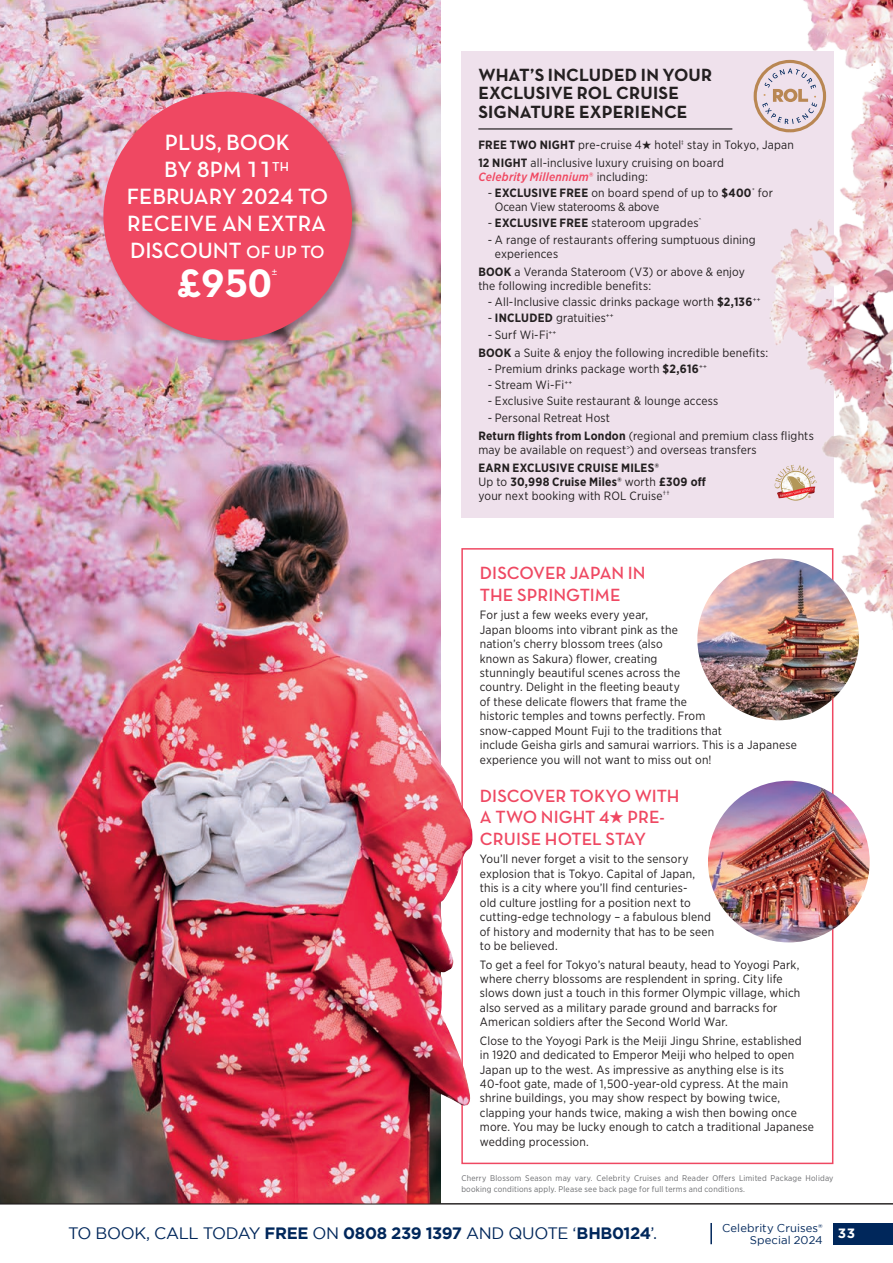
<style>
.page{position:relative;width:893px;height:1263px;background:#fff}
.page>*{position:absolute;margin:0;border:0;box-sizing:border-box;transform-origin:0 0}
.t1{font:40.5px "Neutra Text TF Bold Alt";color:#fff}
.t2{font:22.5px/27px "Neutra Text TF Demi Alt";color:#fff;text-align:center}
.t3{font:18px/21.6px "Neutra Text TF Demi Alt";letter-spacing:-.005em;color:#ef4862}
.t4{font:700 18px/18.6px "Neutra Text TF";letter-spacing:.01em;color:#231f20}
.t5{font:16.5px "Gotham";letter-spacing:-.025em;color:#00275b}
.t6{font:700 13.5px "Gotham";color:#fff}
.t7{font:12px/14.4px "Gotham Narrow";letter-spacing:.015em;color:#231f20}
.t8{font:12px/14.1px "Gotham Narrow";letter-spacing:-.005em;color:#231f20}
.t9{font:italic 500 12px "Gotham Narrow";letter-spacing:.015em;color:#ef4862}
.t10{font:11.25px/12px "Gotham";letter-spacing:.01em;color:#00275b;text-align:right}
.t11{font:9px "Menlo";color:#fff}
.t12{font:8.25px/10.5px "Gotham Narrow";letter-spacing:.025em;color:#6c6d70}
.s1{font-size:18px}
.s2{font-weight:700}
.s3{font-style:normal}
.s4{font-weight:400;font-style:normal;color:#231f20}
</style>
<div class="page">
<div style="left:833px;top:1223px;width:60px;height:21px;background:#00275b"></div>
<hr style="left:710px;top:1223px;width:2px;height:21px;background:#00275b">
<div style="left:461px;top:51px;width:372px;height:466px;background:#efe1ec"></div>
<hr style="left:478px;top:128px;width:254px;height:2px;background:#231f20">
<img style="left:593px;top:0;width:300px;height:631px">
<div style="left:754px;top:60px;width:72px;height:72px;border:3px solid #b98753;border-radius:50%"></div>
<svg style="left:762px;top:68px;width:55px;height:56px"></svg>
<img style="left:779px;top:498px;width:33px;height:4px">
<div style="left:781px;top:471px;width:29px;height:29px;border:1px solid #b39758;border-radius:50%"></div>
<svg style="left:775px;top:465px;width:41px;height:33px"></svg>
<img style="left:0;top:0;width:440px;height:1203px">
<div style="left:462px;top:549px;width:371px;height:614px;background:#fff"></div>
<img style="left:697px;top:559px;width:162px;height:161px;border-radius:81px">
<img style="left:708px;top:781px;width:162px;height:161px;border-radius:81px">
<div style="left:102px;top:90px;width:258px;height:258px;background:#231f20;opacity:.38"></div>
<div style="left:103px;top:92px;width:249px;height:248px;background:#ef4862;border-radius:50%"></div>
<hr style="left:0;top:1203px;width:893px;height:1px;background:#231f20">
<img style="left:352px;top:703px;width:122px;height:500px">
<h2 class="t2" style="left:127px;top:129px;width:203px">PLUS, BOOK<br>BY 8PM 11<sup>TH<br></sup>FEBRUARY 2024 TO<br>RECEIVE AN EXTRA<br>DISCOUNT <span class="s1">OF UP TO</span></h2>
<h1 class="t1" style="left:178px;top:258px;width:95px">£950</h1>
<p class="t11" style="left:272px;top:265px;width:7px">±</p>
<h3 class="t4" style="left:478px;top:65px;width:235px">WHAT’S INCLUDED IN YOUR<br>EXCLUSIVE ROL CRUISE<br>SIGNATURE EXPERIENCE</h3>
<p class="t7" style="left:478px;top:135px;width:317px;line-height:18.3px"><span class="s2">FREE TWO NIGHT</span> pre-cruise 4★ hotel<sup>‡</sup> stay in Tokyo, Japan<br><span class="s2">12 NIGHT</span> all-inclusive luxury cruising on board</p>
<p class="t9" style="left:478px;top:169px;width:171px">Celebrity Millennium<span class="s3">®</span> <span class="s4">including:</span></p>
<p class="t8" style="left:495px;top:186px;width:279px;text-indent:-7px">- <span class="s2">EXCLUSIVE FREE</span> on board spend of up to <span class="s2">$400</span><sup>*</sup> for<br>Ocean View staterooms &amp; above</p>
<p class="t7" style="left:488px;top:216px;width:216px">- <span class="s2">EXCLUSIVE FREE</span> stateroom upgrades<sup>^</sup></p>
<p class="t7" style="left:495px;top:232px;width:262px;text-indent:-7px">- A range of restaurants offering sumptuous dining experiences</p>
<p class="t7" style="left:478px;top:264px;width:268px"><span class="s2">BOOK</span> a Veranda Stateroom (V3) or above &amp; enjoy the following incredible benefits:</p>
<p class="t7" style="left:488px;top:295px;width:274px">- All-Inclusive classic drinks package worth <span class="s2">$2,136</span><sup>++</sup></p>
<p class="t7" style="left:488px;top:311px;width:127px">- <span class="s2">INCLUDED</span> gratuities<sup>++</sup></p>
<p class="t7" style="left:478px;top:325px;width:291px;line-height:18.3px;text-indent:9px">- Surf Wi-Fi<sup>++<br></sup><span class="s2">BOOK</span> a Suite &amp; enjoy the following incredible benefits:</p>
<p class="t7" style="left:488px;top:361px;width:221px">- Premium drinks package worth <span class="s2">$2,616</span><sup>++</sup></p>
<p class="t7" style="left:488px;top:377px;width:86px">- Stream Wi-Fi<sup>++</sup></p>
<p class="t7" style="left:488px;top:394px;width:232px">- Exclusive Suite restaurant &amp; lounge access</p>
<p class="t7" style="left:478px;top:408px;width:337px;line-height:18.3px;text-indent:9px">- Personal Retreat Host<br><span class="s2">Return flights from London</span> (regional and premium class flights</p>
<p class="t7" style="left:478px;top:440px;width:280px;line-height:18.3px">may be available on request<sup>&gt;</sup>) and overseas transfers<br><span class="s2">EARN EXCLUSIVE CRUISE MILES®</span></p>
<p class="t7" style="left:478px;top:475px;width:229px">Up to <span class="s2">30,998 Cruise Miles®</span> worth <span class="s2">£309 off </span>your next booking with ROL Cruise<sup>††</sup></p>
<h3 class="t3" style="left:480px;top:562px;width:167px">DISCOVER JAPAN IN<br>THE SPRINGTIME</h3>
<p class="t7" style="left:480px;top:608px;width:318px">For just a few weeks every year,<br>Japan blooms into vibrant pink as the<br>nation’s cherry blossom trees (also<br>known as Sakura) flower, creating<br>stunningly beautiful scenes across the<br>country. Delight in the fleeting beauty<br>of these delicate flowers that frame the<br>historic temples and towns perfectly. From<br>snow-capped Mount Fuji to the traditions that<br>include Geisha girls and samurai warriors. This is a Japanese experience you will not want to miss out on!</p>
<h3 class="t3" style="left:480px;top:784px;width:201px">DISCOVER TOKYO WITH<br>A TWO NIGHT 4★ PRE-<br>CRUISE HOTEL STAY</h3>
<p class="t7" style="left:480px;top:852px;width:236px">You’ll never forget a visit to the sensory explosion that is Tokyo. Capital of Japan, this is a city where you’ll find centuries-<br>old culture jostling for a position next to cutting-edge technology – a fabulous blend of history and modernity that has to be seen to be believed.</p>
<p class="t7" style="left:480px;top:957px;width:322px">To get a feel for Tokyo’s natural beauty, head to Yoyogi Park, where cherry blossoms are resplendent in spring. City life slows down just a touch in this former Olympic village, which also served as a military parade ground and barracks for American soldiers after the Second World War.</p>
<p class="t7" style="left:480px;top:1033px;width:336px">Close to the Yoyogi Park is the Meiji Jingu Shrine, established in 1920 and dedicated to Emperor Meiji who helped to open Japan up to the west. As impressive as anything else is its 40-foot gate, made of 1,500-year-old cypress. At the main shrine buildings, you may show respect by bowing twice, clapping your hands twice, making a wish then bowing once more. You may be lucky enough to catch a traditional Japanese wedding procession.</p>
<p class="t12" style="left:461px;top:1173px;width:374px">Cherry Blossom Season may vary. Celebrity Cruises and Reader Offers Limited Package Holiday booking conditions apply. Please see back page for full terms and conditions.</p>
<p class="t10" style="left:722px;top:1221px;width:102px">Celebrity Cruises®<br>Special 2024</p>
<h3 class="t5" style="left:68px;top:1223px;width:591px">TO BOOK, CALL TODAY <span class="s2">FREE</span> ON <span class="s2">0808 239 1397</span> AND QUOTE ‘<span class="s2">BHB0124</span>’.</h3>
<p class="t6" style="left:838px;top:1224px;width:19px">33</p>
</div>
